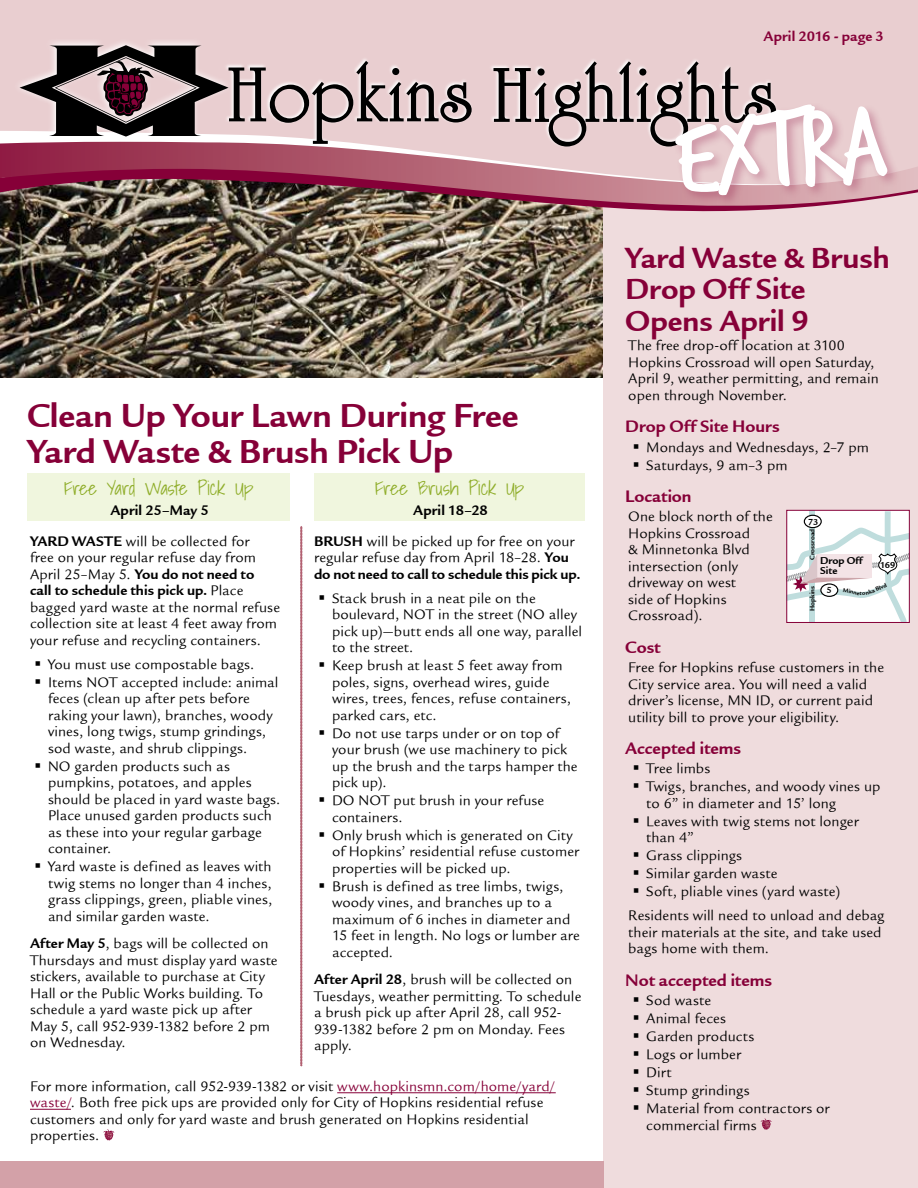
<style>
.page{position:relative;width:918px;height:1188px;background:#fff}
.page>*{position:absolute;margin:0;border:0;box-sizing:border-box;transform-origin:0 0}
.t1{font:113.4px "Trash Hand";color:#fff}
.t2{font:36px/36px "Legacy Sans ITCTT Bold";letter-spacing:-.005em;color:#860038}
.t3{font:31.5px/31.5px "Legacy Sans ITCTT Bold";color:#860038}
.t4{font:300 19.5px "Shadows Into";letter-spacing:-.01em;color:#90ae2b}
.t5{font:18px "Legacy Sans ITCTT Bold";letter-spacing:.005em;color:#860038}
.t6{font:15px/16.5px "Legacy Sans ITCTT Book";letter-spacing:.01em;color:#000}
.t7{font:15px/16.5px "Legacy Sans ITCTT Bold";letter-spacing:.005em;color:#000}
.t8{font:15px "Legacy Sans ITCTT Bold";letter-spacing:.005em;color:#860038}
.t9{font:10.95px/9.8px "Legacy Sans ITCTT Bold";color:#000}
.t10{font:9.45px "Legacy Sans ITCTT Bold";color:#000}
.t11{font:7.05px "Legacy Sans ITCTT Bold";color:#000}
.s1{font-family:"Legacy Sans ITCTT Bold"}
.s2{font-family:"Legacy Sans ITCTT Book"}
.s3{color:#860038}
</style>
<div class="page">
<div style="left:314px;top:473px;width:270px;height:47px;background:#f0f6de"></div>
<img style="left:0;top:256px;width:604px;height:122px">
<hr style="left:337px;top:1092px;width:219px;height:1px;background:#860038">
<hr style="left:30px;top:1109px;width:41px;height:1px;background:#860038">
<svg style="left:103px;top:1129px;width:11px;height:11px"></svg>
<div style="left:27px;top:473px;width:262px;height:47px;background:#f0f6de"></div>
<svg style="left:300px;top:526px;width:2px;height:540px"></svg>
<div style="left:604px;top:188px;width:314px;height:1000px;background:#efdcdd"></div>
<img style="left:0;top:245px;width:604px;height:11px">
<div style="left:0;top:0;width:918px;height:128px;background:#e9ced0"></div>
<img style="left:0;top:128px;width:918px;height:117px">
<img style="left:0;top:142px;width:918px;height:94px">
<div style="left:0;top:1161px;width:604px;height:27px;background:#d3a1a8"></div>
<div style="left:489px;top:57px;width:288px;height:91px;background:#e9ced0"></div>
<svg style="left:493px;top:61px;width:279px;height:86px"></svg>
<svg style="left:13px;top:37px;width:220px;height:104px;background:#ebd2d4"></svg>
<svg style="left:20px;top:45px;width:452px;height:99px;background:#a39193"></svg>
<div style="left:672px;top:101px;width:228px;height:107px;background:#860038;opacity:.27"></div>
<svg style="left:761px;top:1119px;width:11px;height:11px"></svg>
<div style="left:786px;top:510px;width:124px;height:113px;border:1px solid #860038"></div>
<svg style="left:787px;top:510px;width:122px;height:112px;background:#ebebed"></svg>
<h2 class="t2" style="left:27px;top:398px;width:493px">Clean Up Your Lawn During Free<br>Yard Waste &amp; Brush Pick Up</h2>
<h3 class="t4" style="left:64px;top:472px;width:191px">Free Yard Waste Pick Up</h3>
<p class="t7" style="left:110px;top:502px;width:100px">April 25–May 5</p>
<p class="t6" style="left:30px;top:533px;width:228px"><span class="s1">YARD WASTE</span> will be collected for free on your regular refuse day from</p>
<p class="t7" style="left:30px;top:566px;width:226px"><span class="s2">April 25–May 5.</span> You do not need to call to schedule this pick up. <span class="s2">Place</span></p>
<p class="t6" style="left:30px;top:599px;width:252px">bagged yard waste at the normal refuse collection site at least 4 feet away from your refuse and recycling containers.</p>
<p class="t6" style="left:48px;top:655px;width:232px;line-height:18px">You must use compostable bags.<br>Items NOT accepted include: animal</p>
<p class="t6" style="left:48px;top:691px;width:226px">feces (clean up after pets before raking your lawn), branches, woody vines, long twigs, stump grindings, sod waste, and shrub clippings.</p>
<p class="t6" style="left:48px;top:758px;width:234px">NO garden products such as pumpkins, potatoes, and apples should be placed in yard waste bags.<br>Place unused garden products such as these into your regular garbage container.</p>
<p class="t6" style="left:48px;top:859px;width:226px;text-align:justify">Yard waste is defined as leaves with twig stems no longer than 4 inches, grass clippings, green, pliable vines, and similar garden waste.</p>
<p class="t6" style="left:30px;top:935px;width:249px"><span class="s1">After May 5</span>, bags will be collected on Thursdays and must display yard waste stickers, available to purchase at City Hall or the Public Works building. To schedule a yard waste pick up after May 5, call 952-939-1382 before 2 pm on Wednesday.</p>
<h3 class="t4" style="left:375px;top:472px;width:151px">Free Brush Pick Up</h3>
<p class="t7" style="left:413px;top:502px;width:76px">April 18–28</p>
<p class="t6" style="left:314px;top:533px;width:262px"><span class="s1">BRUSH</span> will be picked up for free on your regular refuse day from April 18–28. <span class="s1">You</span></p>
<p class="t7" style="left:314px;top:566px;width:268px">do not need to call to schedule this pick up.</p>
<p class="t6" style="left:332px;top:590px;width:252px">Stack brush in a neat pile on the boulevard, NOT in the street (NO alley pick up)—butt ends all one way, parallel to the street.</p>
<p class="t6" style="left:332px;top:658px;width:240px">Keep brush at least 5 feet away from poles, signs, overhead wires, guide wires, trees, fences, refuse containers, parked cars, etc.</p>
<p class="t6" style="left:332px;top:725px;width:247px">Do not use tarps under or on top of your brush (we use machinery to pick up the brush and the tarps hamper the pick up).</p>
<p class="t6" style="left:332px;top:793px;width:214px">DO NOT put brush in your refuse containers.</p>
<p class="t6" style="left:332px;top:827px;width:249px">Only brush which is generated on City of Hopkins’ residential refuse customer properties will be picked up.</p>
<p class="t6" style="left:332px;top:878px;width:249px">Brush is defined as tree limbs, twigs, woody vines, and branches up to a maximum of 6 inches in diameter and<br>15 feet in length. No logs or lumber are accepted.</p>
<p class="t6" style="left:314px;top:971px;width:269px"><span class="s1">After April 28</span>, brush will be collected on Tuesdays, weather permitting. To schedule a brush pick up after April 28, call 952- 939-1382 before 2 pm on Monday. Fees apply.</p>
<p class="t6" style="left:30px;top:1078px;width:527px">For more information, call 952-939-1382 or visit <span class="s3">www.hopkinsmn.com/home/yard/ waste/</span>. Both free pick ups are provided only for City of Hopkins residential refuse customers and only for yard waste and brush generated on Hopkins residential properties.</p>
<p class="t8" style="left:764px;top:28px;width:122px">April 2016 - page 3</p>
<h1 class="t1" style="left:672px;top:105px;width:211px;rotate:-5deg">EXTRA</h1>
<h3 class="t3" style="left:625px;top:242px;width:266px">Yard Waste &amp; Brush<br>Drop Off Site<br>Opens April 9</h3>
<p class="t6" style="left:628px;top:338px;width:252px">The free drop-off location at 3100<br>Hopkins Crossroad will open Saturday, April 9, weather permitting, and remain open through November.</p>
<p class="t5" style="left:625px;top:416px;width:156px">Drop Off Site Hours</p>
<p class="t6" style="left:646px;top:438px;width:224px;line-height:18px">Mondays and Wednesdays, 2–7 pm<br>Saturdays, 9 am–3 pm</p>
<p class="t5" style="left:625px;top:486px;width:68px">Location</p>
<p class="t6" style="left:628px;top:509px;width:146px">One block north of the<br>Hopkins Crossroad<br>&amp; Minnetonka Blvd intersection (only driveway on west<br>side of Hopkins<br>Crossroad).</p>
<p class="t5" style="left:625px;top:637px;width:37px">Cost</p>
<p class="t6" style="left:628px;top:659px;width:257px">Free for Hopkins refuse customers in the City service area. You will need a valid driver’s license, MN ID, or current paid utility bill to prove your eligibility.</p>
<p class="t5" style="left:625px;top:738px;width:117px">Accepted items</p>
<p class="t6" style="left:646px;top:760px;width:236px;line-height:18px">Tree limbs<br>Twigs, branches, and woody vines up</p>
<p class="t6" style="left:646px;top:794px;width:214px;line-height:18px">to 6” in diameter and 15’ long<br>Leaves with twig stems not longer</p>
<p class="t6" style="left:646px;top:829px;width:195px;line-height:18px">than 4”<br>Grass clippings<br>Similar garden waste<br>Soft, pliable vines (yard waste)</p>
<p class="t6" style="left:628px;top:908px;width:258px">Residents will need to unload and debag their materials at the site, and take used bags home with them.</p>
<p class="t5" style="left:625px;top:970px;width:148px">Not accepted items</p>
<p class="t6" style="left:646px;top:992px;width:185px;line-height:18px">Sod waste<br>Animal feces<br>Garden products<br>Logs or lumber<br>Dirt<br>Stump grindings<br>Material from contractors or</p>
<p class="t6" style="left:646px;top:1117px;width:112px">commercial firms</p>
<p class="t10" style="left:808px;top:516px;width:12px">73</p>
<p class="t11" style="left:808px;top:560px;width:32px;rotate:-90deg">Crossroad</p>
<p class="t9" style="left:820px;top:556px;width:44px">Drop Off<br>Site</p>
<p class="t10" style="left:880px;top:559px;width:17px">169</p>
<p class="t11" style="left:808px;top:611px;width:27px;rotate:-90deg">Hopkins</p>
<p class="t10" style="left:827px;top:585px;width:7px">5</p>
</div>
